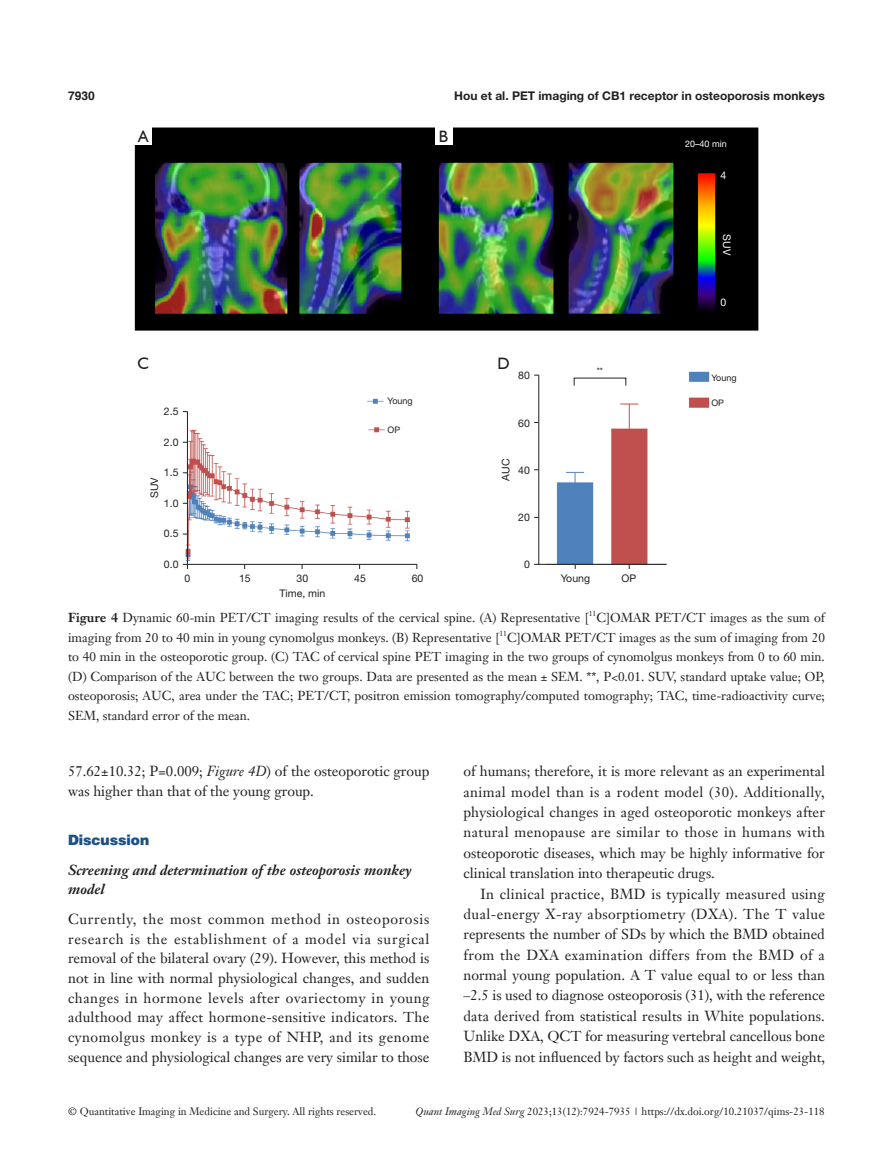
<style>
.page{position:relative;width:893px;height:1170px;background:#fff}
.page>*{position:absolute;margin:0;border:0;box-sizing:border-box;transform-origin:0 0}
.t1{font:16.5px "Humanist 521 BT";color:#231f20}
.t2{font:14.25px/20.4px "Janson Text LT";color:#231f20;text-align:justify}
.t3{font:italic 700 14.25px/19.6px "Janson Text LT";color:#231f20}
.t4{font:900 14.25px "Helvetica";color:#1c5085}
.t5{font:12.75px/19.5px "Janson Text LT";color:#231f20;text-align:justify}
.t6{font:700 12px "Helvetica Neue LT Pro";color:#231f20}
.t7{font:700 12px "Helvetica";color:#231f20}
.t8{font:10.5px "Janson Text LT";color:#231f20}
.t9{font:10.5px "Helvetica Neue LT Pro";color:#231f20}
.t10{font:10.5px "Helvetica Neue LT Pro";color:#fff}
.t11{font:9px "Helvetica Neue LT Pro";color:#231f20}
.t12{font:9px "Helvetica Neue LT Pro";color:#fff}
.t13{font:7.5px "Janson Text LT";color:#231f20}
.s1{font-weight:700}
.s2{font-style:italic}
</style>
<div class="page">
<img style="left:135px;top:128px;width:623px;height:441px">
<div style="left:515px;top:370px;width:15px;height:199px;background:#fff"></div>
<div style="left:164px;top:406px;width:15px;height:163px;background:#fff"></div>
<hr style="left:538px;top:375px;width:1px;height:189px;background:#231f20">
<hr style="left:187px;top:411px;width:1px;height:153px;background:#231f20">
<hr style="left:539px;top:564px;width:127px;height:1px;background:#231f20">
<hr style="left:187px;top:564px;width:230px;height:1px;background:#231f20">
<svg style="left:183px;top:564px;width:5px;height:5px"></svg>
<div style="left:711px;top:373px;width:26px;height:32px;background:#fff"></div>
<div style="left:388px;top:396px;width:25px;height:37px;background:#fff"></div>
<div style="left:135px;top:128px;width:17px;height:17px;background:#fff"></div>
<div style="left:135px;top:354px;width:17px;height:17px;background:#fff"></div>
<div style="left:435px;top:128px;width:17px;height:17px;background:#fff"></div>
<div style="left:495px;top:354px;width:17px;height:17px;background:#fff"></div>
<p class="t7" style="left:68px;top:88px;width:28px">7930</p>
<p class="t6" style="left:454px;top:88px;width:372px">Hou et al. PET imaging of CB1 receptor in osteoporosis monkeys</p>
<p class="t1" style="left:138px;top:126px;width:12px">A</p>
<p class="t1" style="left:138px;top:353px;width:13px">C</p>
<p class="t9" style="left:164px;top:405px;width:16px">2.5</p>
<p class="t9" style="left:164px;top:435px;width:16px">2.0</p>
<p class="t9" style="left:164px;top:466px;width:16px">1.5</p>
<p class="t9" style="left:164px;top:496px;width:16px">1.0</p>
<p class="t9" style="left:164px;top:527px;width:16px">0.5</p>
<p class="t9" style="left:164px;top:557px;width:16px">0.0</p>
<p class="t9" style="left:148px;top:498px;width:22px;rotate:-90deg">SUV</p>
<p class="t1" style="left:439px;top:126px;width:11px">B</p>
<p class="t1" style="left:497px;top:353px;width:14px">D</p>
<p class="t11" style="left:597px;top:365px;width:8px">**</p>
<p class="t12" style="left:685px;top:138px;width:43px">20–40 min</p>
<p class="t10" style="left:720px;top:168px;width:7px">4</p>
<p class="t10" style="left:733px;top:234px;width:22px;rotate:90deg">SUV</p>
<p class="t10" style="left:720px;top:296px;width:7px">0</p>
<p class="t9" style="left:518px;top:369px;width:13px">80</p>
<p class="t9" style="left:518px;top:416px;width:13px">60</p>
<p class="t9" style="left:518px;top:463px;width:13px">40</p>
<p class="t9" style="left:518px;top:510px;width:13px">20</p>
<p class="t9" style="left:524px;top:558px;width:7px">0</p>
<p class="t11" style="left:711px;top:372px;width:27px">Young</p>
<p class="t11" style="left:388px;top:395px;width:27px">Young</p>
<p class="t11" style="left:711px;top:397px;width:14px">OP</p>
<p class="t11" style="left:388px;top:424px;width:14px">OP</p>
<p class="t9" style="left:499px;top:480px;width:23px;rotate:-90deg">AUC</p>
<p class="t9" style="left:184px;top:572px;width:7px">0</p>
<p class="t9" style="left:239px;top:572px;width:13px">15</p>
<p class="t9" style="left:297px;top:572px;width:13px">30</p>
<p class="t9" style="left:354px;top:572px;width:13px">45</p>
<p class="t9" style="left:412px;top:572px;width:13px">60</p>
<p class="t9" style="left:279px;top:586px;width:47px">Time, min</p>
<p class="t9" style="left:561px;top:572px;width:31px">Young</p>
<p class="t9" style="left:622px;top:572px;width:16px">OP</p>
<p class="t5" style="left:68px;top:608px;width:522px"><span class="s1">Figure 4</span> Dynamic 60-min PET/CT imaging results of the cervical spine. (A) Representative [</p>
<p class="t13" style="left:589px;top:608px;width:9px">11</p>
<p class="t5" style="left:596px;top:608px;width:230px">C]OMAR PET/CT images as the sum of</p>
<p class="t5" style="left:68px;top:627px;width:433px">imaging from 20 to 40 min in young cynomolgus monkeys. (B) Representative [</p>
<p class="t13" style="left:499px;top:628px;width:9px">11</p>
<p class="t5" style="left:68px;top:627px;width:758px;text-indent:439px">C]OMAR PET/CT images as the sum of imaging from 20 to 40 min in the osteoporotic group. (C) TAC of cervical spine PET imaging in the two groups of cynomolgus monkeys from 0 to 60 min. (D) Comparison of the AUC between the two groups. Data are presented as the mean ± SEM. **, P&lt;0.01. SUV, standard uptake value; OP, osteoporosis; AUC, area under the TAC; PET/CT, positron emission tomography/computed tomography; TAC, time-radioactivity curve; SEM, standard error of the mean.</p>
<p class="t2" style="left:68px;top:761px;width:363px;line-height:19.6px">57.62±10.32; P=0.009; <span class="s2">Figure 4D</span>) of the osteoporotic group was higher than that of the young group.</p>
<p class="t4" style="left:68px;top:830px;width:83px">Discussion</p>
<p class="t3" style="left:68px;top:859px;width:345px">Screening and determination of the osteoporosis monkey model</p>
<p class="t2" style="left:68px;top:908px;width:363px;line-height:19.6px">Currently, the most common method in osteoporosis research is the establishment of a model via surgical removal of the bilateral ovary (29). However, this method is not in line with normal physiological changes, and sudden changes in hormone levels after ovariectomy in young adulthood may affect hormone-sensitive indicators. The cynomolgus monkey is a type of NHP, and its genome sequence and physiological changes are very similar to those</p>
<p class="t2" style="left:463px;top:761px;width:363px">of humans; therefore, it is more relevant as an experimental animal model than is a rodent model (30). Additionally, physiological changes in aged osteoporotic monkeys after natural menopause are similar to those in humans with osteoporotic diseases, which may be highly informative for clinical translation into therapeutic drugs.</p>
<p class="t2" style="left:463px;top:883px;width:363px;text-indent:17px">In clinical practice, BMD is typically measured using dual-energy X-ray absorptiometry (DXA). The T value represents the number of SDs by which the BMD obtained from the DXA examination differs from the BMD of a normal young population. A T value equal to or less than –2.5 is used to diagnose osteoporosis (31), with the reference data derived from statistical results in White populations.<br>Unlike DXA, QCT for measuring vertebral cancellous bone BMD is not influenced by factors such as height and weight,</p>
<p class="t8" style="left:68px;top:1104px;width:310px">© Quantitative Imaging in Medicine and Surgery. All rights reserved.</p>
<p class="t8" style="left:416px;top:1104px;width:411px"><span class="s2">Quant Imaging Med Surg</span> 2023;13(12):7924-7935 | https://dx.doi.org/10.21037/qims-23-118</p>
</div>
